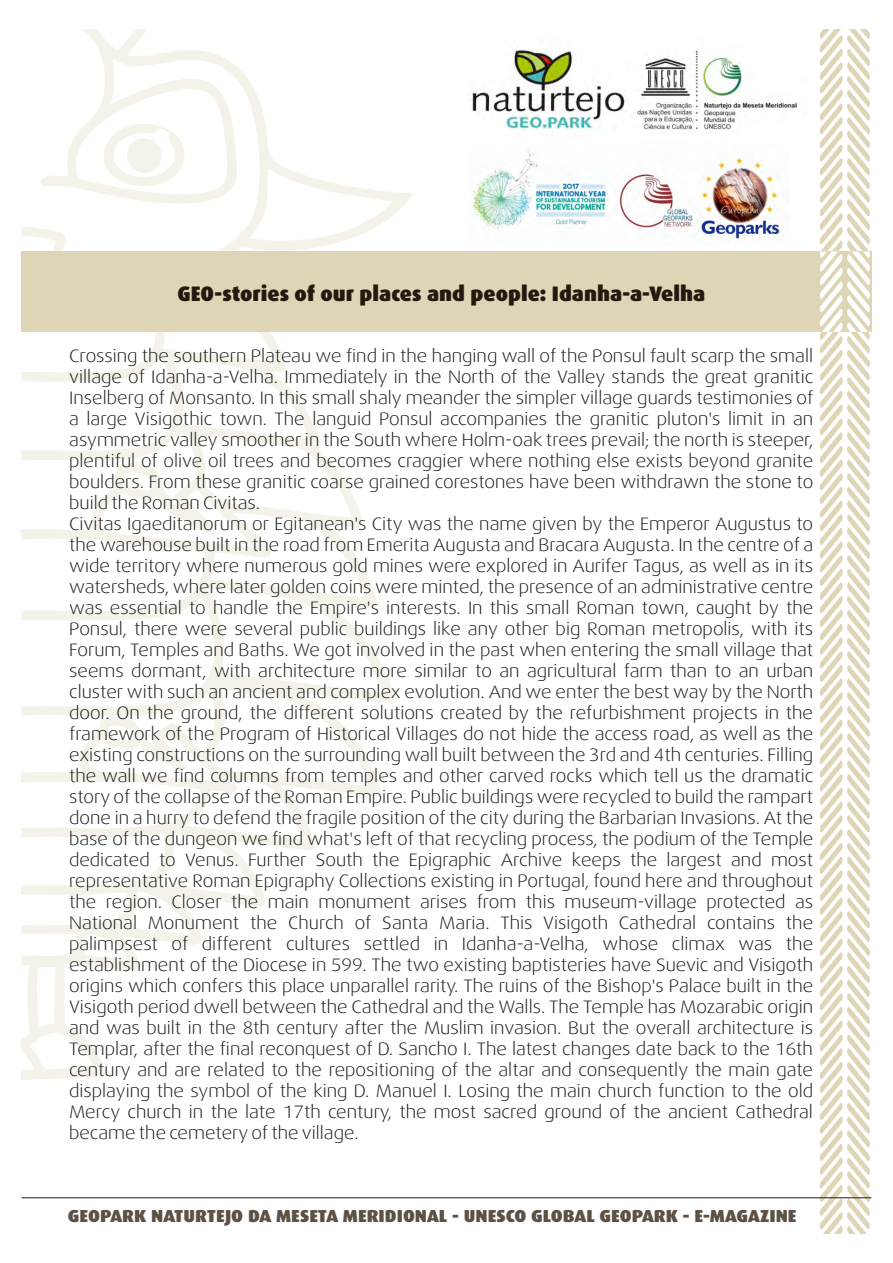
<style>
.page{position:relative;width:893px;height:1263px;background:#fff}
.page>*{position:absolute;margin:0;border:0;box-sizing:border-box;transform-origin:0 0}
.t1{font:900 21px "Dax";color:#221a0f}
.t2{font:300 18px/21px "Dax Wide";color:#151616}
.t3{font:900 17.4px "Dax";color:#5e5043;scale:1.06 1}
</style>
<div class="page">
<svg style="left:22px;top:30px;width:391px;height:1050px"></svg>
<svg style="left:96px;top:110px;width:97px;height:90px"></svg>
<svg style="left:22px;top:226px;width:50px;height:25px"></svg>
<div style="left:22px;top:251px;width:849px;height:81px;background:#ded5b6"></div>
<svg style="left:820px;top:30px;width:50px;height:1203px"></svg>
<hr style="left:22px;top:1197px;width:849px;height:1px;background:#221a0f">
<img style="left:472px;top:49px;width:325px;height:82px">
<img style="left:470px;top:150px;width:312px;height:91px">
<p class="t1" style="left:177px;top:282px;width:529px">GEO-stories of our places and people: Idanha-a-Velha</p>
<p class="t2" style="left:69px;top:345px;width:746px">Crossing the southern Plateau we find in the hanging wall of the Ponsul fault scarp the small village of Idanha-a-Velha. Immediately in the North of the Valley stands the great granitic Inselberg of Monsanto. In this small shaly meander the simpler village guards testimonies of a large Visigothic town. The languid Ponsul accompanies the granitic pluton's limit in an asymmetric valley smoother in the South where Holm-oak trees prevail; the north is steeper, plentiful of olive oil trees and becomes craggier where nothing else exists beyond granite boulders. From these granitic coarse grained corestones have been withdrawn the stone to build the Roman Civitas.<br>Civitas Igaeditanorum or Egitanean's City was the name given by the Emperor Augustus to the warehouse built in the road from Emerita Augusta and Bracara Augusta. In the centre of a wide territory where numerous gold mines were explored in Aurifer Tagus, as well as in its watersheds, where later golden coins were minted, the presence of an administrative centre was essential to handle the Empire's interests. In this small Roman town, caught by the Ponsul, there were several public buildings like any other big Roman metropolis, with its Forum, Temples and Baths. We got involved in the past when entering the small village that seems dormant, with architecture more similar to an agricultural farm than to an urban cluster with such an ancient and complex evolution. And we enter the best way by the North door. On the ground, the different solutions created by the refurbishment projects in the framework of the Program of Historical Villages do not hide the access road, as well as the existing constructions on the surrounding wall built between the 3rd and 4th centuries. Filling the wall we find columns from temples and other carved rocks which tell us the dramatic story of the collapse of the Roman Empire. Public buildings were recycled to build the rampart done in a hurry to defend the fragile position of the city during the Barbarian Invasions. At the base of the dungeon we find what's left of that recycling process, the podium of the Temple dedicated to Venus. Further South the Epigraphic Archive keeps the largest and most representative Roman Epigraphy Collections existing in Portugal, found here and throughout the region. Closer the main monument arises from this museum-village protected as National Monument the Church of Santa Maria. This Visigoth Cathedral contains the palimpsest of different cultures settled in Idanha-a-Velha, whose climax was the establishment of the Diocese in 599. The two existing baptisteries have Suevic and Visigoth origins which confers this place unparallel rarity. The ruins of the Bishop's Palace built in the Visigoth period dwell between the Cathedral and the Walls. The Temple has Mozarabic origin and was built in the 8th century after the Muslim invasion. But the overall architecture is Templar, after the final reconquest of D. Sancho I. The latest changes date back to the 16th century and are related to the repositioning of the altar and consequently the main gate displaying the symbol of the king D. Manuel I. Losing the main church function to the old Mercy church in the late 17th century, the most sacred ground of the ancient Cathedral became the cemetery of the village.</p>
<p class="t3" style="left:68px;top:1206px;width:689px">GEOPARK NATURTEJO DA MESETA MERIDIONAL - UNESCO GLOBAL GEOPARK - E-MAGAZINE</p>
</div>
